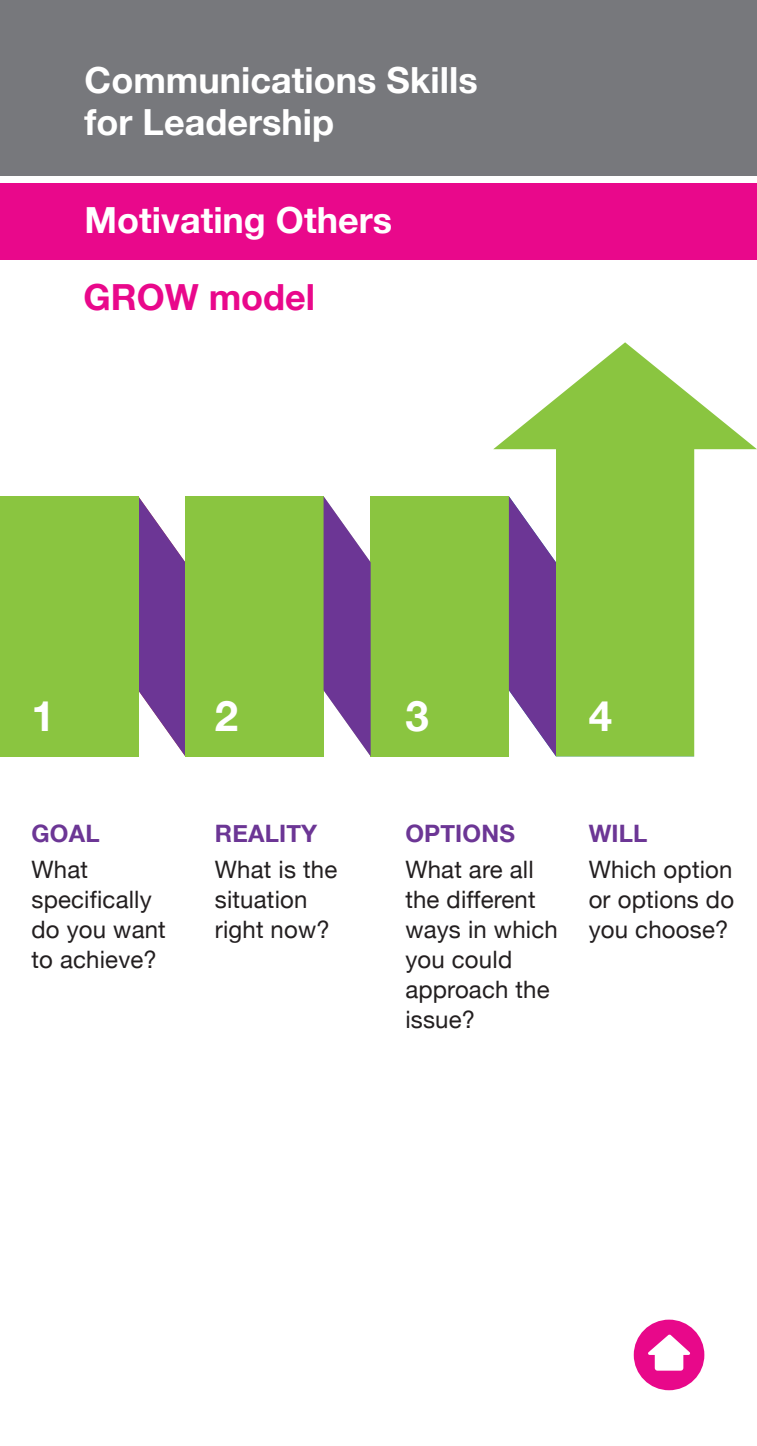
<style>
.page{position:relative;width:757px;height:1446px;background:#fff}
.page>*{position:absolute;margin:0;border:0;box-sizing:border-box;transform-origin:0 0}
.t1{font:700 42px "Helvetica Neue";color:#fff}
.t2{font:700 36px/42px "Helvetica Neue";color:#fff}
.t3{font:700 36px "Helvetica Neue";color:#e9088b}
.t4{font:24px/30px "Helvetica Neue";letter-spacing:.01em;color:#231f20}
.t5{font:700 24px "Helvetica Neue";letter-spacing:.01em;color:#6c3695}
</style>
<div class="page">
<div style="left:0;top:0;width:756px;height:176px;background:#77787c"></div>
<div style="left:0;top:183px;width:757px;height:75px;background:#e9088b"></div>
<div style="left:634px;top:1319px;width:70px;height:71px;background:#e8088a;border-radius:50%"></div>
<div style="left:655px;top:1351px;width:28px;height:19px;background:#fff;border-radius:3px"></div>
<svg style="left:648px;top:1334px;width:43px;height:21px"></svg>
<svg style="left:138px;top:496px;width:47px;height:260px"></svg>
<div style="left:371px;top:496px;width:138px;height:260px;background:#8ac540"></div>
<div style="left:0;top:496px;width:138px;height:260px;background:#8ac540"></div>
<div style="left:185px;top:496px;width:139px;height:260px;background:#8ac540"></div>
<svg style="left:493px;top:342px;width:264px;height:414px;fill:#8ac540"></svg>
<svg style="left:509px;top:496px;width:47px;height:260px"></svg>
<svg style="left:324px;top:496px;width:47px;height:260px"></svg>
<h2 class="t2" style="left:85px;top:60px;width:395px">Communications Skills for Leadership</h2>
<h2 class="t2" style="left:85px;top:200px;width:309px">Motivating Others</h2>
<h2 class="t3" style="left:83px;top:269px;width:233px">GROW model</h2>
<h1 class="t1" style="left:31px;top:683px;width:25px">1</h1>
<h1 class="t1" style="left:215px;top:683px;width:25px">2</h1>
<h1 class="t1" style="left:405px;top:683px;width:25px">3</h1>
<h1 class="t1" style="left:589px;top:683px;width:25px">4</h1>
<p class="t5" style="left:31px;top:814px;width:70px">GOAL</p>
<p class="t4" style="left:31px;top:856px;width:136px">What specifically do you want to achieve?</p>
<p class="t5" style="left:215px;top:814px;width:104px">REALITY</p>
<p class="t4" style="left:215px;top:856px;width:124px">What is the situation right now?</p>
<p class="t5" style="left:405px;top:814px;width:111px">OPTIONS</p>
<p class="t4" style="left:405px;top:856px;width:154px">What are all the different ways in which you could approach the issue?</p>
<p class="t5" style="left:589px;top:814px;width:60px">WILL</p>
<p class="t4" style="left:589px;top:856px;width:147px;text-align:justify">Which option or options do you choose?</p>
</div>
